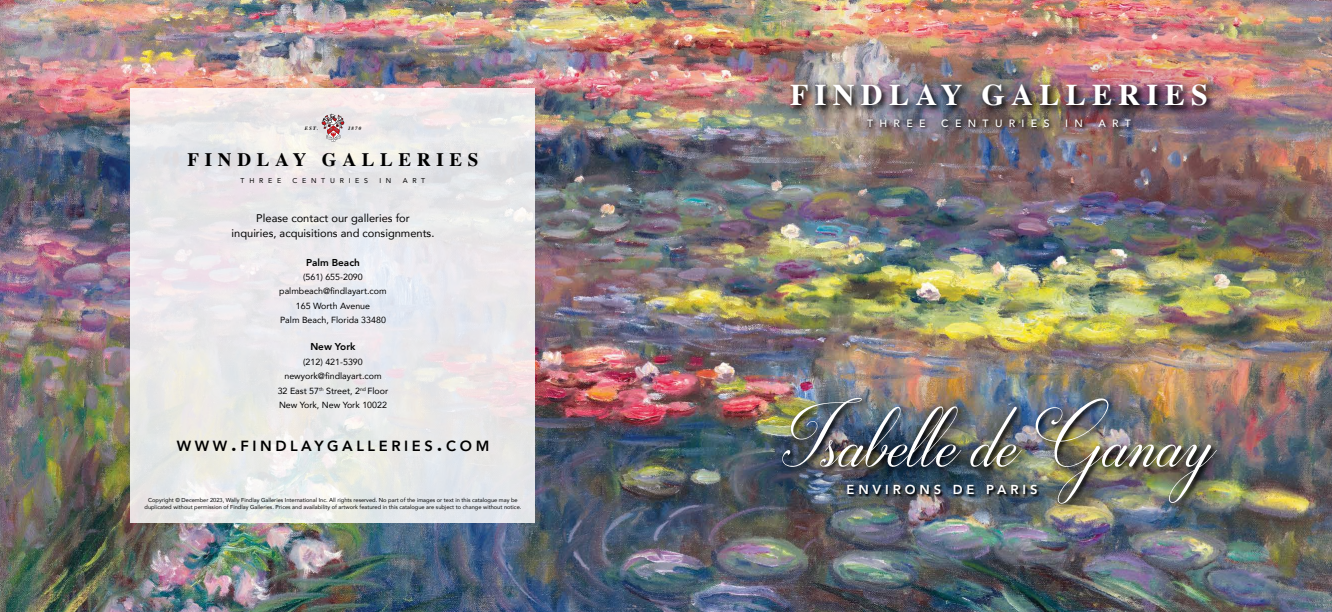
<style>
.page{position:relative;width:1332px;height:612px;background:#fff}
.page>*{position:absolute;margin:0;border:0;box-sizing:border-box;transform-origin:0 0}
.t1{font:91.1px "Darleston";color:#fff}
.t2{font:700 30.1px "Times";letter-spacing:.21em;color:#fff}
.t3{font:700 19px "Times";letter-spacing:.3em;color:#000}
.t4{font:800 14.7px "Avenir";letter-spacing:.245em;color:#000}
.t5{font:800 13px "Avenir";letter-spacing:.3em;color:#fff}
.t6{font:11.1px/14.4px "Avenir";color:#000;text-align:center}
.t7{font:500 10.6px "Avenir";letter-spacing:.6em;color:#fff}
.t8{font:800 10px "Avenir";color:#000}
.t9{font:8.9px/14.4px "Avenir";color:#000;text-align:center}
.t10{font:7px "Avenir";letter-spacing:.675em;color:#000}
.t11{font:5.7px/7px "Avenir";color:#000;text-align:center}
.t12{font:italic 700 5px "Times";letter-spacing:.21em;color:#000}
.s1{font-size:21px}
</style>
<div class="page">
<img style="left:0;top:0;width:1332px;height:612px">
<div style="left:761px;top:376px;width:489px;height:163px;background:#000;opacity:.7"></div>
<img style="left:781px;top:396px;width:443px;height:115px">
<svg style="left:848px;top:485px;width:192px;height:12px;background:#33404b"></svg>
<svg style="left:131px;top:89px;width:404px;height:434px;background:#eae8ea"></svg>
<svg style="left:322px;top:114px;width:22px;height:28px"></svg>
<div style="left:743px;top:35px;width:511px;height:140px;background:#000;opacity:.3"></div>
<img style="left:787px;top:80px;width:429px;height:35px">
<img style="left:866px;top:117px;width:270px;height:15px">
<p class="t12" style="left:305px;top:123px;width:15px">EST.</p>
<p class="t12" style="left:348px;top:123px;width:15px">1870</p>
<h3 class="t3" style="left:188px;top:141px;width:292px">FINDLAY GALLERIES</h3>
<p class="t10" style="left:241px;top:175px;width:42px">THREE</p>
<p class="t10" style="left:293px;top:175px;width:77px">CENTURIES</p>
<p class="t10" style="left:379px;top:175px;width:13px">I N</p>
<p class="t10" style="left:403px;top:175px;width:24px">ART</p>
<h3 class="t6" style="left:232px;top:211px;width:204px">Please contact our galleries for<br>inquiries, acquisitions and consignments.</h3>
<h3 class="t8" style="left:306px;top:254px;width:55px">Palm Beach</h3>
<h3 class="t9" style="left:279px;top:270px;width:109px">(561) 655-2090 palmbeach@findlayart.com<br>165 Worth Avenue<br>Palm Beach, Florida 33480</h3>
<h3 class="t8" style="left:310px;top:339px;width:47px">New York</h3>
<h3 class="t9" style="left:278px;top:354px;width:112px">(212) 421-5390 newyork@findlayart.com<br>32 East 57<sup>th</sup> Street, 2<sup>nd</sup> Floor<br>New York, New York 10022</h3>
<h3 class="t4" style="left:177px;top:435px;width:314px">WWW<span class="s1">.</span>FINDLAYGALLERIES<span class="s1">.</span>COM</h3>
<p class="t11" style="left:145px;top:497px;width:378px">Copyright © December 2023, Wally Findlay Galleries International Inc. All rights reserved. No part of the images or text in this catalogue may be duplicated without permission of Findlay Galleries. Prices and availability of artwork featured in this catalogue are subject to change without notice.</p>
<h2 class="t2" style="left:790px;top:66px;width:419px">FINDLAY GALLERIES</h2>
<h3 class="t7" style="left:867px;top:114px;width:60px">THREE</h3>
<h3 class="t7" style="left:941px;top:114px;width:110px">CENTURIES</h3>
<h3 class="t7" style="left:1065px;top:114px;width:19px">I N</h3>
<h3 class="t7" style="left:1099px;top:114px;width:34px">ART</h3>
<h1 class="t1" style="left:782px;top:386px;width:436px">Isabelle de Ganay</h1>
<h3 class="t5" style="left:847px;top:479px;width:192px">ENVIRONS DE PARIS</h3>
</div>
